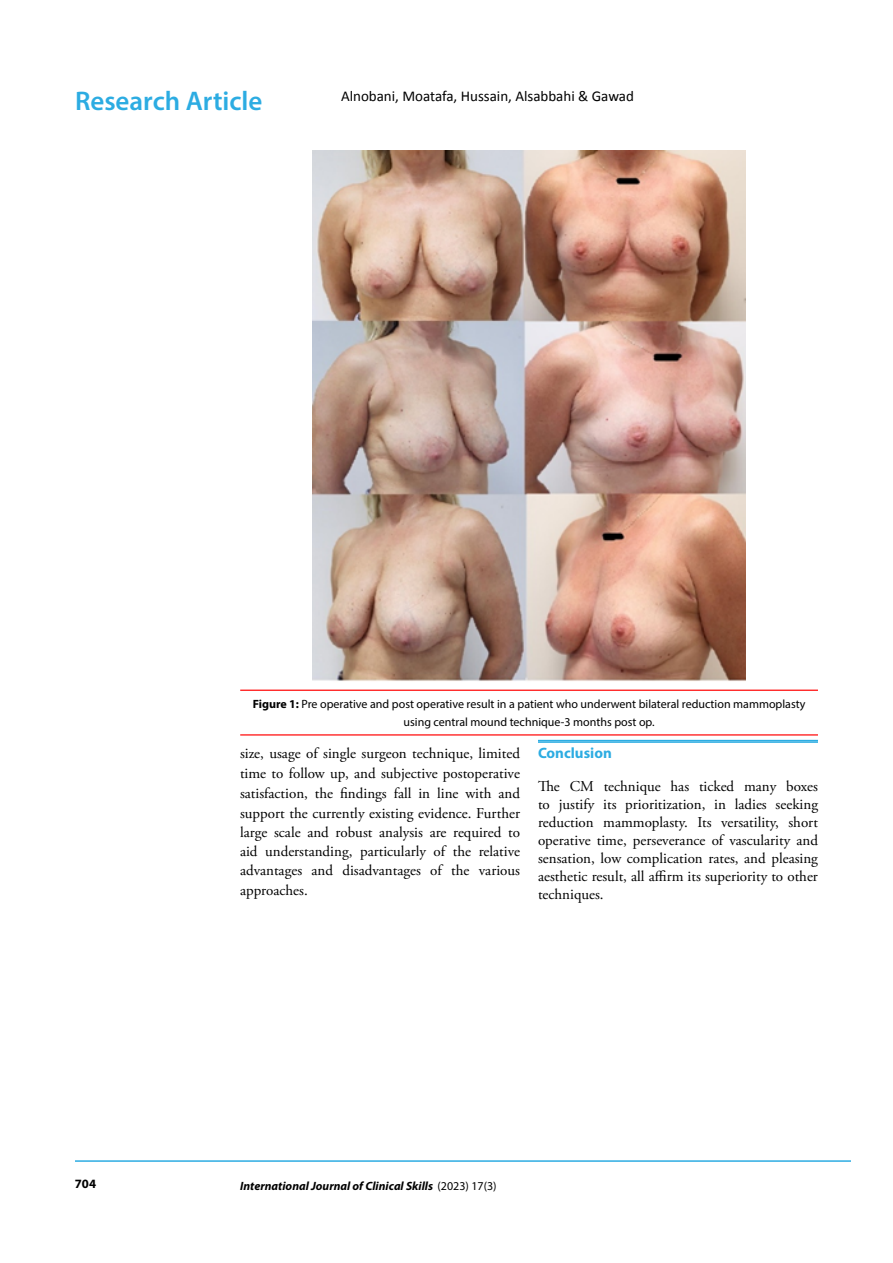
<style>
.page{position:relative;width:893px;height:1263px;background:#fff}
.page>*{position:absolute;margin:0;border:0;box-sizing:border-box;transform-origin:0 0}
.t1{font:600 27px "Myriad Pro";color:#2cace2}
.t2{font:15px/19.5px "Adobe Garamond Pro";color:#000;text-align:justify}
.t3{font:15px "Calibri";color:#000}
.t4{font:700 15px "Myriad Pro";color:#2cace2}
.t5{font:700 12.75px "Myriad Pro";color:#000}
.t6{font:12px/18px "Myriad Pro";color:#000;text-align:center}
.t7{font:italic 700 12px "Myriad Pro";color:#000}
.s1{font-weight:700}
.s2{font-weight:400;font-style:normal}
</style>
<div class="page">
<hr style="left:75px;top:1160px;width:776px;height:2px;background:#2cace2">
<hr style="left:538px;top:740px;width:280px;height:1px;background:#2cace2">
<hr style="left:538px;top:741px;width:280px;height:2px;background:#2cace2">
<img style="left:313px;top:150px;width:432px;height:531px">
<hr style="left:240px;top:690px;width:578px;height:1px;background:#f00">
<hr style="left:240px;top:734px;width:578px;height:1px;background:#f00">
<h1 class="t1" style="left:75px;top:84px;width:189px">Research Article</h1>
<p class="t3" style="left:341px;top:87px;width:294px">Alnobani, Moatafa, Hussain, Alsabbahi &amp; Gawad</p>
<p class="t6" style="left:253px;top:695px;width:554px"><span class="s1">Figure 1:</span> Pre operative and post operative result in a patient who underwent bilateral reduction mammoplasty using central mound technique-3 months post op.</p>
<p class="t2" style="left:240px;top:744px;width:281px">size, usage of single surgeon technique, limited time to follow up, and subjective postoperative satisfaction, the findings fall in line with and support the currently existing evidence. Further large scale and robust analysis are required to aid understanding, particularly of the relative advantages and disadvantages of the various</p>
<p class="t2" style="left:240px;top:881px;width:69px">approaches.</p>
<p class="t4" style="left:538px;top:743px;width:75px">Conclusion</p>
<p class="t2" style="left:538px;top:778px;width:281px;line-height:18px">The CM technique has ticked many boxes to justify its prioritization, in ladies seeking reduction mammoplasty. Its versatility, short operative time, perseverance of vascularity and sensation, low complication rates, and pleasing aesthetic result, all affirm its superiority to other techniques.</p>
<p class="t5" style="left:75px;top:1176px;width:23px">704</p>
<p class="t7" style="left:240px;top:1178px;width:258px">International Journal of Clinical Skills <span class="s2">(2023) 17(3)</span></p>
</div>
